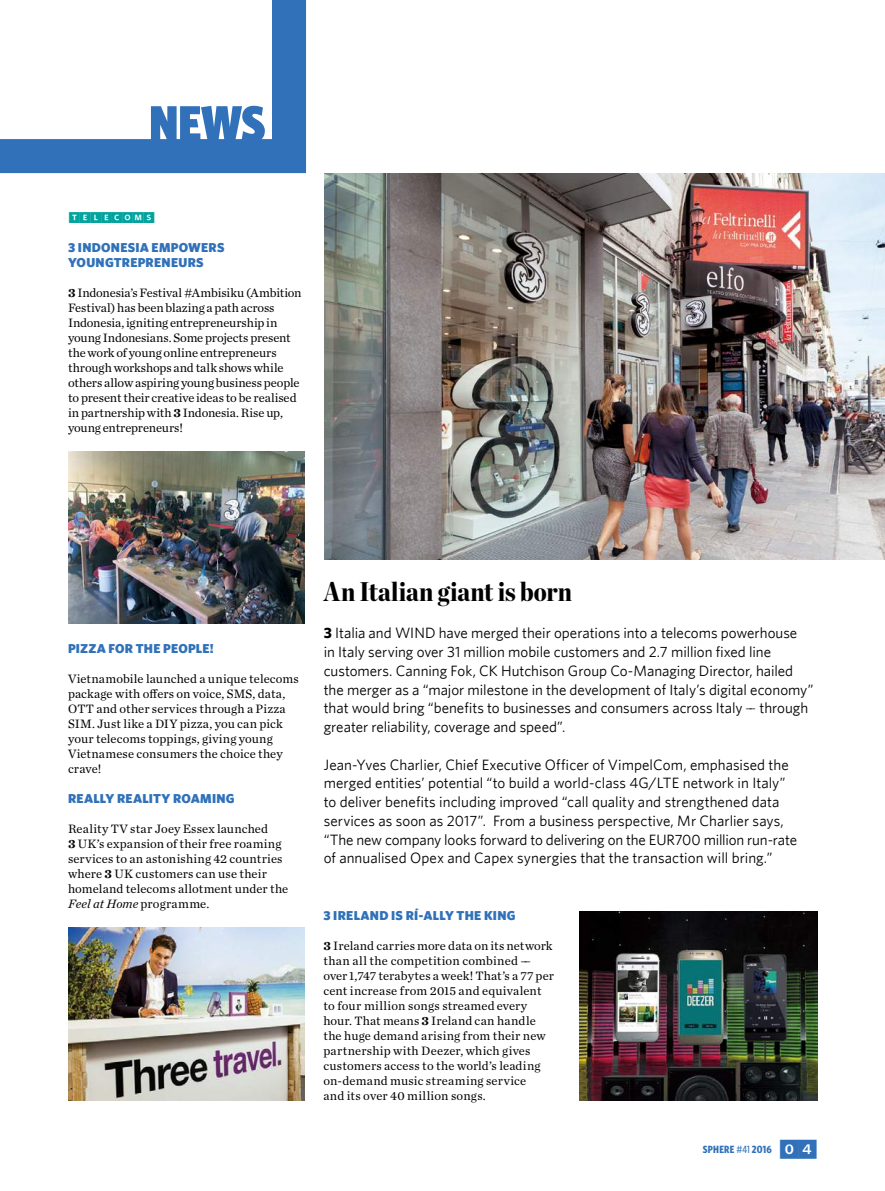
<style>
.page{position:relative;width:885px;height:1191px;background:#fff}
.page>*{position:absolute;margin:0;border:0;box-sizing:border-box;transform-origin:0 0}
.t1{font:900 51px "Whitney Condensed";color:#3071b9}
.t2{font:900 27px "Chronicle Disp Cond";letter-spacing:.01em;color:#000}
.t3{font:15px/18.8px "Whitney";color:#000}
.t4{font:900 12.9px/15px "Whitney";letter-spacing:.02em;color:#3071b9}
.t5{font:12.9px "Whitney Index Black Sq Bd";letter-spacing:-.18em;color:#00a39e}
.t6{font:12.6px/15px "Chronicle Text G1";letter-spacing:.005em;color:#000}
.t7{font:700 10.5px "Whitney Condensed";letter-spacing:.02em;color:#3071b9}
.s1{font-weight:700}
.s2{font-style:italic}
.s3{font-family:"Chronicle Text G1";font-size:12.6px}
.s4{font-weight:500}
.s5{font-family:"Whitney Index Black Square Bd";font-weight:400;font-size:22.5px}
</style>
<div class="page">
<svg style="left:0;top:0;width:306px;height:173px"></svg>
<img style="left:579px;top:911px;width:238px;height:189px">
<img style="left:68px;top:451px;width:237px;height:172px">
<img style="left:68px;top:927px;width:237px;height:173px">
<img style="left:324px;top:173px;width:560px;height:386px">
<h1 class="t1" style="left:149px;top:91px;width:118px">NEWS</h1>
<p class="t5" style="left:68px;top:211px;width:89px">TELECOMS</p>
<p class="t4" style="left:68px;top:239px;width:158px">3 INDONESIA EMPOWERS<br>YOUNGTREPRENEURS</p>
<p class="t6" style="left:68px;top:284px;width:235px"><span class="s1">3</span> Indonesia’s Festival #Ambisiku (Ambition Festival) has been blazing a path across Indonesia, igniting entrepreneurship in young Indonesians. Some projects present the work of young online entrepreneurs through workshops and talk shows while others allow aspiring young business people to present their creative ideas to be realised in partnership with <span class="s1">3</span> Indonesia. Rise up, young entrepreneurs!</p>
<p class="t4" style="left:68px;top:641px;width:147px">PIZZA FOR THE PEOPLE!</p>
<p class="t6" style="left:68px;top:671px;width:232px">Vietnamobile launched a unique telecoms package with offers on voice, SMS, data, OTT and other services through a Pizza SIM. Just like a DIY pizza, you can pick your telecoms toppings, giving young Vietnamese consumers the choice they crave!</p>
<p class="t4" style="left:68px;top:791px;width:168px">REALLY REALITY ROAMING</p>
<p class="t6" style="left:68px;top:821px;width:222px">Reality TV star Joey Essex launched<br><span class="s1">3</span> UK’s expansion of their free roaming services to an astonishing 42 countries where <span class="s1">3</span> UK customers can use their homeland telecoms allotment under the <span class="s2">Feel at Home</span> programme.</p>
<h2 class="t2" style="left:324px;top:569px;width:250px">An Italian giant is born</h2>
<p class="t3" style="left:324px;top:623px;width:491px"><span class="s1">3</span> Italia and WIND have merged their operations into a telecoms powerhouse<br>in Italy serving over 31 million mobile customers and 2.7 million fixed line customers. Canning Fok, CK Hutchison Group Co-Managing Director, hailed the merger as a “major milestone in the development of Italy’s digital economy” that would bring “benefits to businesses and consumers across Italy <span class="s3">––</span> through greater reliability, coverage and speed”.</p>
<p class="t3" style="left:324px;top:754px;width:474px">Jean-Yves Charlier, Chief Executive Officer of VimpelCom, emphasised the merged entities’ potential “to build a world-class 4G/LTE network in Italy” to deliver benefits including improved “call quality and strengthened data services as soon as 2017”. From a business perspective, Mr Charlier says, “The new company looks forward to delivering on the EUR700 million run-rate of annualised Opex and Capex synergies that the transaction will bring.”</p>
<p class="t4" style="left:323px;top:907px;width:194px">3 IRELAND IS RÍ-ALLY THE KING</p>
<p class="t6" style="left:323px;top:937px;width:232px"><span class="s1">3</span> Ireland carries more data on its network than all the competition combined –– over 1,747 terabytes a week! That’s a 77 per cent increase from 2015 and equivalent to four million songs streamed every hour. That means <span class="s1">3</span> Ireland can handle the huge demand arising from their new partnership with Deezer, which gives customers access to the world’s leading on-demand music streaming service<br>and its over 40 million songs.</p>
<p class="t7" style="left:703px;top:1143px;width:117px">SPHERE <span class="s4">#41</span> 2016 <span class="s5">04</span></p>
</div>
